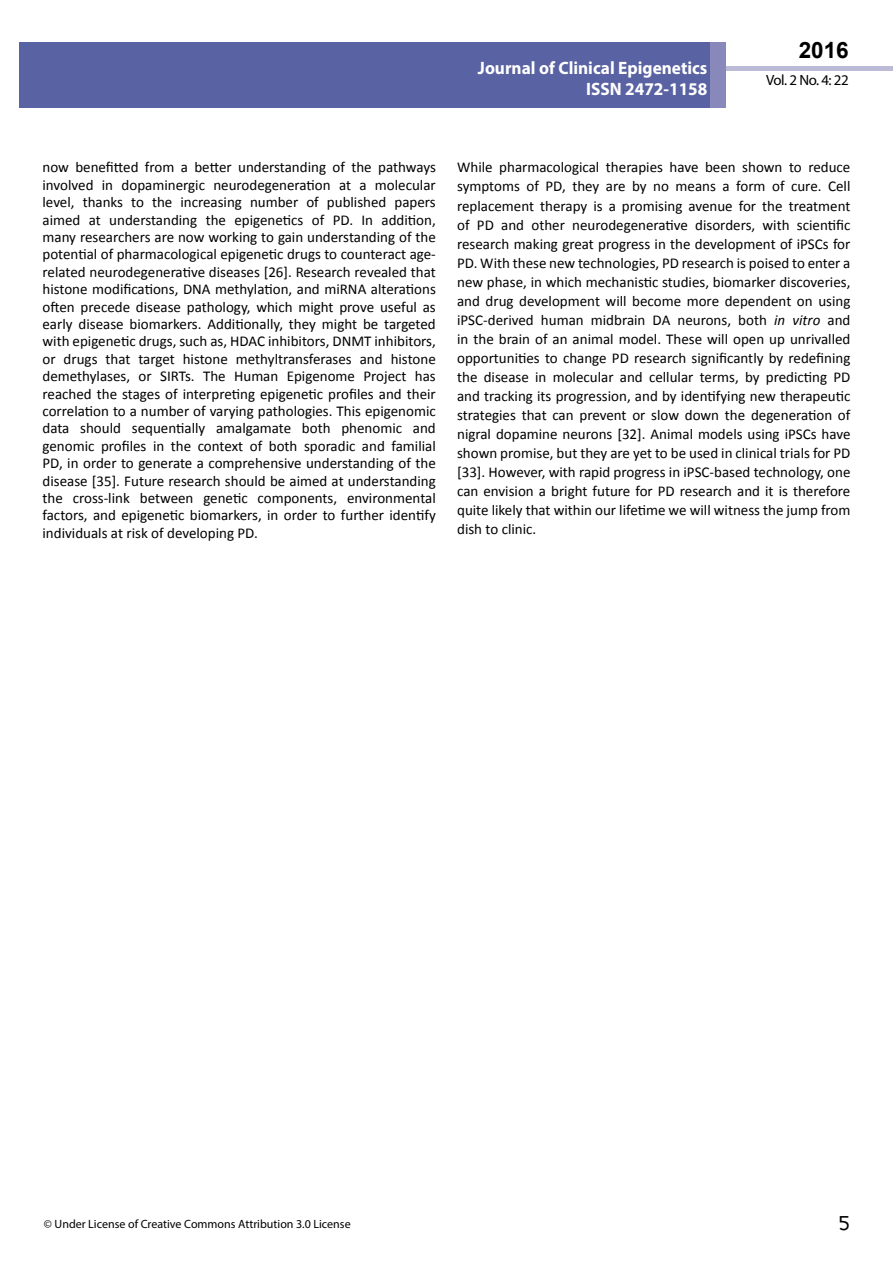
<style>
.page{position:relative;width:893px;height:1263px;background:#fff}
.page>*{position:absolute;margin:0;border:0;box-sizing:border-box;transform-origin:0 0}
.t1{font:25.5px "Tunga";color:#000}
.t2{font:700 22.5px "Arial";color:#000}
.t3{font:700 18px/21.6px "Myriad Pro";color:#fff;text-align:right;scale:.96 1}
.t4{font:15px/17.4px "Calibri";color:#000;text-align:justify}
.t5{font:14.85px "Myriad Pro";letter-spacing:-.03em;color:#000}
.t6{font:12px "Myriad Pro";color:#000}
.s1{font-style:italic}
</style>
<div class="page">
<div style="left:722px;top:66px;width:171px;height:5px;background:#bcbbd7"></div>
<div style="left:19px;top:42px;width:706px;height:66px;background:#5962a2"></div>
<div style="left:710px;top:42px;width:15px;height:66px;background:#8889ba"></div>
<p class="t3" style="left:478px;top:56px;width:241px">Journal of Clinical Epigenetics<br>ISSN 2472-1158</p>
<h2 class="t2" style="left:799px;top:35px;width:52px">2016</h2>
<p class="t5" style="left:766px;top:71px;width:84px">Vol. 2 No. 4: 22</p>
<p class="t4" style="left:43px;top:159px;width:395px">now benefitted from a better understanding of the pathways involved in dopaminergic neurodegeneration at a molecular level, thanks to the increasing number of published papers aimed at understanding the epigenetics of PD. In addition, many researchers are now working to gain understanding of the potential of pharmacological epigenetic drugs to counteract age&shy;related neurodegenerative diseases [26]. Research revealed that histone modifications, DNA methylation, and miRNA alterations often precede disease pathology, which might prove useful as early disease biomarkers. Additionally, they might be targeted with epigenetic drugs, such as, HDAC inhibitors, DNMT inhibitors, or drugs that target histone methyltransferases and histone demethylases, or SIRTs. The Human Epigenome Project has reached the stages of interpreting epigenetic profiles and their correlation to a number of varying pathologies. This epigenomic data should sequentially amalgamate both phenomic and genomic profiles in the context of both sporadic and familial PD, in order to generate a comprehensive understanding of the disease [35]. Future research should be aimed at understanding the cross-link between genetic components, environmental factors, and epigenetic biomarkers, in order to further identify individuals at risk of developing PD.</p>
<p class="t4" style="left:457px;top:158px;width:395px;line-height:19px">While pharmacological therapies have been shown to reduce symptoms of PD, they are by no means a form of cure. Cell replacement therapy is a promising avenue for the treatment of PD and other neurodegenerative disorders, with scientific research making great progress in the development of iPSCs for PD. With these new technologies, PD research is poised to enter a new phase, in which mechanistic studies, biomarker discoveries, and drug development will become more dependent on using iPSC-derived human midbrain DA neurons, both <span class="s1">in vitro</span> and in the brain of an animal model. These will open up unrivalled opportunities to change PD research significantly by redefining the disease in molecular and cellular terms, by predicting PD and tracking its progression, and by identifying new therapeutic strategies that can prevent or slow down the degeneration of nigral dopamine neurons [32]. Animal models using iPSCs have shown promise, but they are yet to be used in clinical trials for PD [33]. However, with rapid progress in iPSC-based technology, one can envision a bright future for PD research and it is therefore quite likely that within our lifetime we will witness the jump from dish to clinic.</p>
<p class="t6" style="left:44px;top:1217px;width:308px">© Under License of Creative Commons Attribution 3.0 License</p>
<h1 class="t1" style="left:839px;top:1206px;width:13px">5</h1>
</div>
